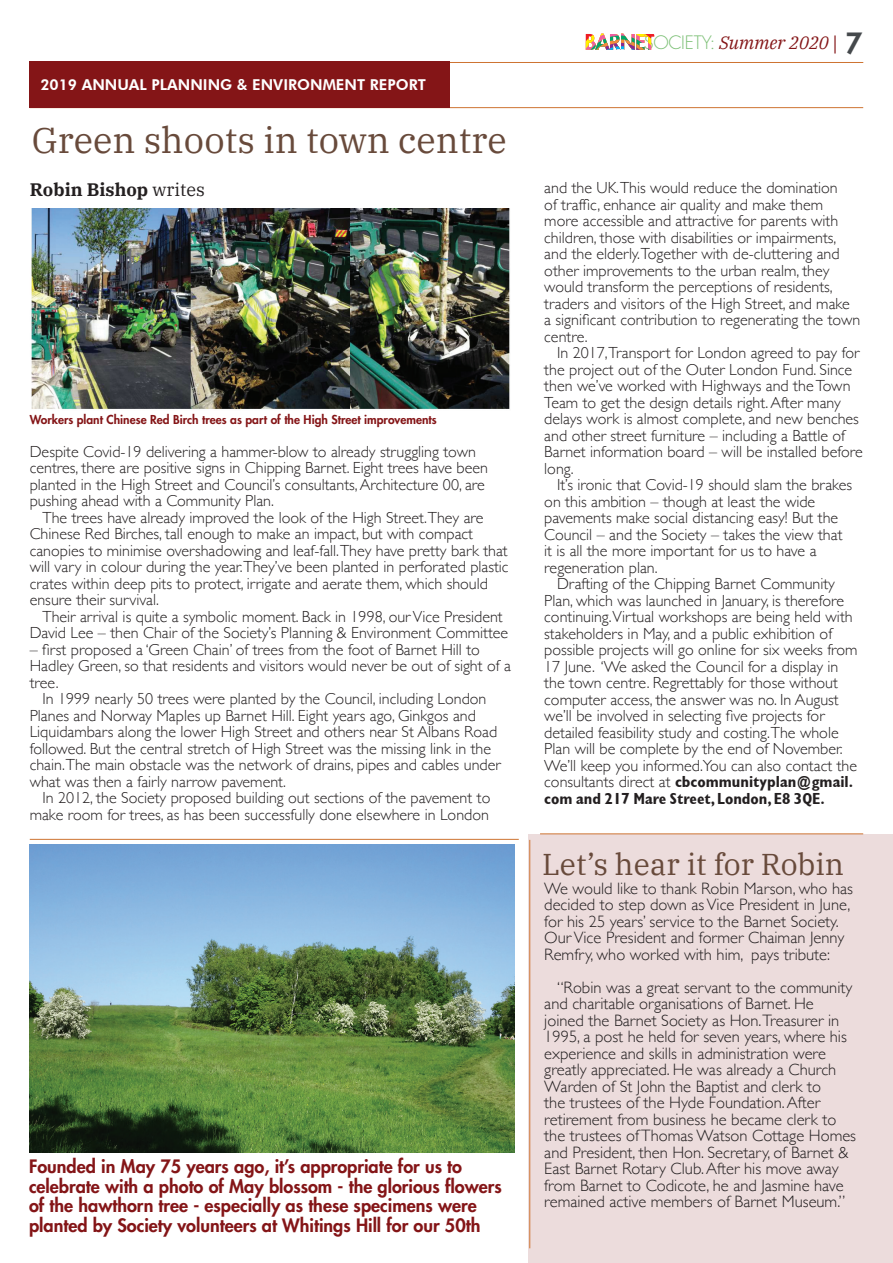
<style>
.page{position:relative;width:893px;height:1263px;background:#fff}
.page>*{position:absolute;margin:0;border:0;box-sizing:border-box;transform-origin:0 0}
.t1{font:36px "IBM Plex Serif";color:#684a3b}
.t2{font:30px "IBM Plex Serif";color:#684a3b}
.t3{font:800 18px/19.5px "Futura Std";color:#841517}
.t4{font:italic 18px "IBM Plex Serif";color:#841517}
.t5{font:700 18px "IBM Plex Serif";color:#231f20}
.t6{font:300 16.5px/16.5px "Gill Sans";color:#231f20}
.t7{font:300 16.05px/16.5px "Gill Sans";color:#231f20}
.t8{font:800 15px "Futura BT";color:#fff}
.t9{font:800 12px "Futura Std";color:#841517}
.s1{font-weight:400}
.s2{font-family:"Futura Std";font-weight:300;font-style:normal;color:#7bbf74}
.s3{font-family:"Minion Pro";font-style:normal}
.s4{font-family:"Futura Std";font-weight:800;font-style:normal;font-size:28.5px;color:#45494c}
.s5{font-weight:700;font-stretch:condensed}
</style>
<div class="page">
<div style="left:529px;top:834px;width:364px;height:429px;background:#ecdcdc"></div>
<hr style="left:30px;top:62px;width:833px;height:1px;background:#ce7432">
<hr style="left:30px;top:107px;width:833px;height:1px;background:#ce7432">
<hr style="left:540px;top:833px;width:323px;height:1px;background:#ce7432">
<hr style="left:529px;top:840px;width:1px;height:408px;background:#ce7432">
<img style="left:31px;top:208px;width:479px;height:201px">
<svg style="left:586px;top:34px;width:68px;height:16px"></svg>
<hr style="left:30px;top:839px;width:489px;height:1px;background:#ce7432">
<img style="left:30px;top:844px;width:484px;height:308px">
<div style="left:30px;top:61px;width:395px;height:47px;background:#841517"></div>
<div style="left:30px;top:62px;width:420px;height:46px;background:#841517"></div>
<p class="t8" style="left:40px;top:76px;width:387px">2019 ANNUAL PLANNING &amp; ENVIRONMENT REPORT</p>
<h1 class="t1" style="left:32px;top:113px;width:476px">Green shoots in town centre</h1>
<p class="t5" style="left:30px;top:176px;width:177px">Robin Bishop <span class="s1">writes</span></p>
<p class="t9" style="left:30px;top:412px;width:409px">Workers plant Chinese Red Birch trees as part of the High Street improvements</p>
<p class="t7" style="left:30px;top:442px;width:460px">Despite Covid-19 delivering a hammer-blow to already struggling town centres, there are positive signs in Chipping Barnet. Eight trees have been planted in the High Street and Council’s consultants, Architecture 00, are pushing ahead with a Community Plan.</p>
<p class="t7" style="left:30px;top:508px;width:480px;text-indent:13px">The trees have already improved the look of the High Street.They are Chinese Red Birches, tall enough to make an impact, but with compact canopies to minimise overshadowing and leaf-fall.They have pretty bark that will vary in colour during the year.They’ve been planted in perforated plastic crates within deep pits to protect, irrigate and aerate them, which should ensure their survival.</p>
<p class="t7" style="left:30px;top:607px;width:480px;text-align:center">Their arrival is quite a symbolic moment. Back in 1998, our Vice President<br>David Lee – then Chair of the Society’s Planning &amp; Environment Committee</p>
<p class="t7" style="left:30px;top:640px;width:452px">– first proposed a ‘Green Chain’ of trees from the foot of Barnet Hill to</p>
<p class="t7" style="left:30px;top:657px;width:483px">Hadley Green, so that residents and visitors would never be out of sight of a</p>
<p class="t7" style="left:30px;top:673px;width:30px">tree.</p>
<p class="t7" style="left:43px;top:690px;width:445px">In 1999 nearly 50 trees were planted by the Council, including London</p>
<p class="t7" style="left:30px;top:706px;width:448px">Planes and Norway Maples up Barnet Hill. Eight years ago, Ginkgos and</p>
<p class="t7" style="left:30px;top:723px;width:469px">Liquidambars along the lower High Street and others near St Albans Road</p>
<p class="t7" style="left:30px;top:739px;width:463px">followed. But the central stretch of High Street was the missing link in the</p>
<p class="t7" style="left:30px;top:756px;width:472px">chain.The main obstacle was the network of drains, pipes and cables under</p>
<p class="t7" style="left:30px;top:772px;width:258px">what was then a fairly narrow pavement.</p>
<p class="t7" style="left:43px;top:789px;width:449px">In 2012, the Society proposed building out sections of the pavement to</p>
<p class="t7" style="left:30px;top:805px;width:461px">make room for trees, as has been successfully done elsewhere in London</p>
<p class="t3" style="left:29px;top:1157px;width:474px">Founded in May 75 years ago, it’s appropriate for us to celebrate with a photo of May blossom - the glorious flowers of the hawthorn tree - especially as these specimens were planted by Society volunteers at Whitings Hill for our 50th</p>
<p class="t4" style="left:644px;top:29px;width:220px"><span class="s2">SOCIETY:</span> Summer 2020 <span class="s3">|</span> <span class="s4">7</span></p>
<p class="t7" style="left:544px;top:179px;width:317px">and the UK.This would reduce the domination<br>of traffic, enhance air quality and make them more accessible and attractive for parents with children, those with disabilities or impairments, and the elderly.Together with de-cluttering and other improvements to the urban realm, they would transform the perceptions of residents, traders and visitors of the High Street, and make a significant contribution to regenerating the town centre.</p>
<p class="t7" style="left:544px;top:344px;width:320px;text-indent:13px">In 2017,Transport for London agreed to pay for the project out of the Outer London Fund. Since then we’ve worked with Highways and the Town Team to get the design details right. After many delays work is almost complete, and new benches and other street furniture – including a Battle of Barnet information board – will be installed before long.</p>
<p class="t7" style="left:544px;top:476px;width:309px;text-indent:13px">It’s ironic that Covid-19 should slam the brakes on this ambition – though at least the wide pavements make social distancing easy! But the Council – and the Society – takes the view that it is all the more important for us to have a regeneration plan.</p>
<p class="t7" style="left:544px;top:575px;width:315px;text-indent:13px">Drafting of the Chipping Barnet Community Plan, which was launched in January, is therefore continuing.Virtual workshops are being held with stakeholders in May, and a public exhibition of possible projects will go online for six weeks from 17 June. ‘We asked the Council for a display in the town centre. Regrettably for those without computer access, the answer was no. In August we’ll be involved in selecting five projects for detailed feasibility study and costing.The whole Plan will be complete by the end of November.<br>We’ll keep you informed.You can also contact the consultants direct at <span class="s5">cbcommunityplan@gmail. com and 217 Mare Street, London, E8 3QE.</span></p>
<h2 class="t2" style="left:542px;top:842px;width:303px">Let’s hear it for Robin</h2>
<p class="t6" style="left:544px;top:879px;width:310px">We would like to thank Robin Marson, who has decided to step down as Vice President in June, for his 25 years’ service to the Barnet Society.<br>Our Vice President and former Chaiman Jenny Remfry, who worked with him, pays tribute:</p>
<p class="t6" style="left:544px;top:978px;width:313px;text-indent:13px">“Robin was a great servant to the community and charitable organisations of Barnet. He joined the Barnet Society as Hon.Treasurer in 1995, a post he held for seven years, where his experience and skills in administration were greatly appreciated. He was already a Church Warden of St John the Baptist and clerk to<br>the trustees of the Hyde Foundation. After retirement from business he became clerk to the trustees of Thomas Watson Cottage Homes and President, then Hon. Secretary, of Barnet &amp; East Barnet Rotary Club. After his move away from Barnet to Codicote, he and Jasmine have remained active members of Barnet Museum.”</p>
</div>
